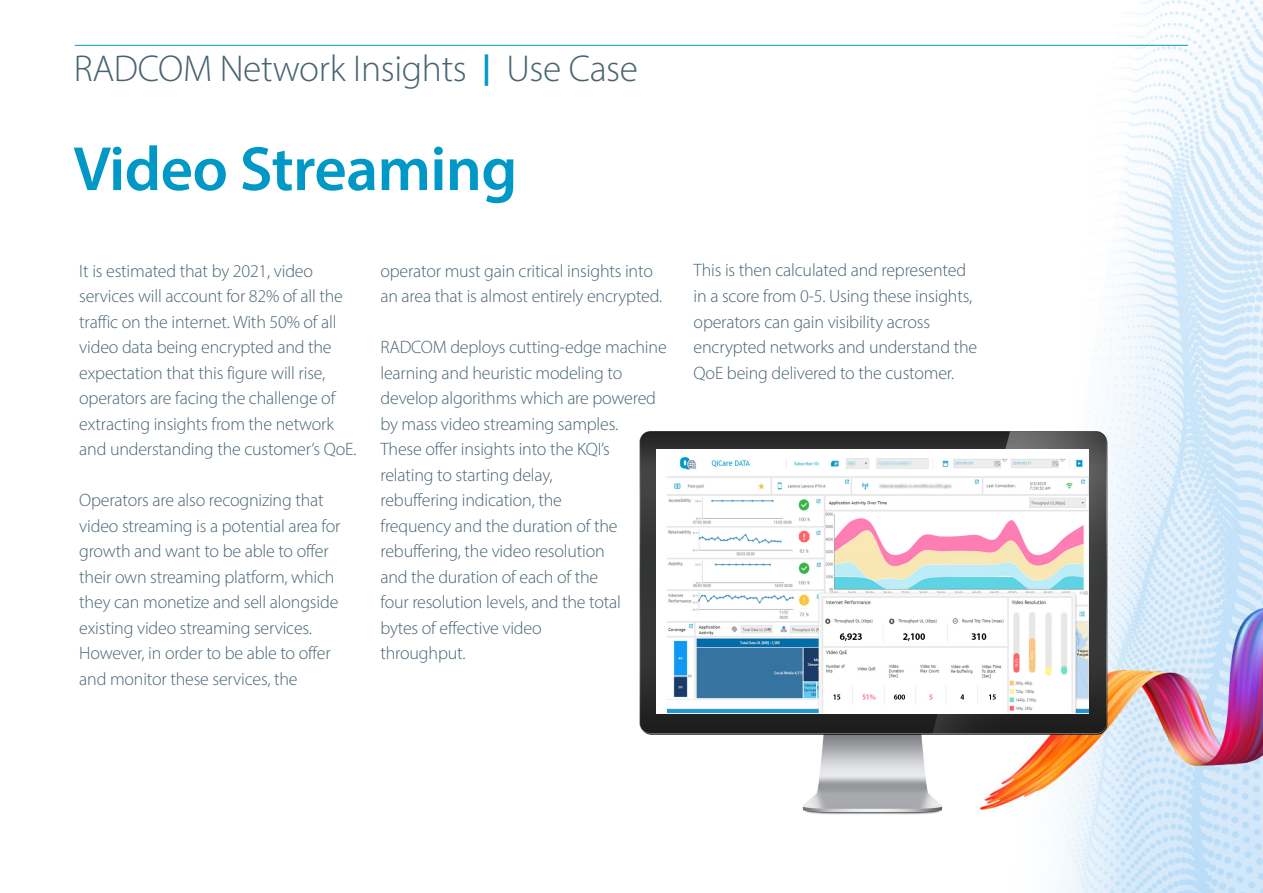
<style>
.page{position:relative;width:1263px;height:893px;background:#fff}
.page>*{position:absolute;margin:0;border:0;box-sizing:border-box;transform-origin:0 0}
.t1{font:600 63px "Myriad Pro";letter-spacing:-.01em;color:#0098c7}
.t2{font:300 37.5px "Myriad Pro";letter-spacing:-.01em;color:#486471}
.t3{font:300 18px/25.5px "Myriad Pro";letter-spacing:-.01em;color:#486471}
.s1{font-weight:700;font-size:31.5px;color:#0098c7}
</style>
<div class="page">
<img style="left:74px;top:0;width:1189px;height:893px">
<img style="left:631px;top:423px;width:486px;height:404px">
<img style="left:657px;top:449px;width:432px;height:265px">
<hr style="left:75px;top:45px;width:1113px;height:1px;background:#0098c7">
<h2 class="t2" style="left:74px;top:46px;width:566px">RADCOM Network Insights <span class="s1">|</span> Use Case</h2>
<h1 class="t1" style="left:73px;top:129px;width:446px">Video Streaming</h1>
<p class="t3" style="left:79px;top:258px;width:279px">It is estimated that by 2021, video services will account for 82% of all the traffic on the internet. With 50% of all video data being encrypted and the expectation that this figure will rise, operators are facing the challenge of extracting insights from the network and understanding the customer’s QoE.</p>
<p class="t3" style="left:79px;top:487px;width:263px">Operators are also recognizing that video streaming is a potential area for growth and want to be able to offer their own streaming platform, which they can monetize and sell alongside existing video streaming services.<br>However, in order to be able to offer and monitor these services, the</p>
<p class="t3" style="left:380px;top:258px;width:283px">operator must gain critical insights into an area that is almost entirely encrypted.</p>
<p class="t3" style="left:380px;top:334px;width:288px">RADCOM deploys cutting-edge machine learning and heuristic modeling to develop algorithms which are powered by mass video streaming samples.<br>These offer insights into the KQI’s relating to starting delay,<br>rebuffering indication, the<br>frequency and the duration of the rebuffering, the video resolution<br>and the duration of each of the<br>four resolution levels, and the total<br>bytes of effective video<br>throughput.</p>
<p class="t3" style="left:694px;top:258px;width:285px">This is then calculated and represented in a score from 0-5. Using these insights, operators can gain visibility across encrypted networks and understand the QoE being delivered to the customer.</p>
</div>
